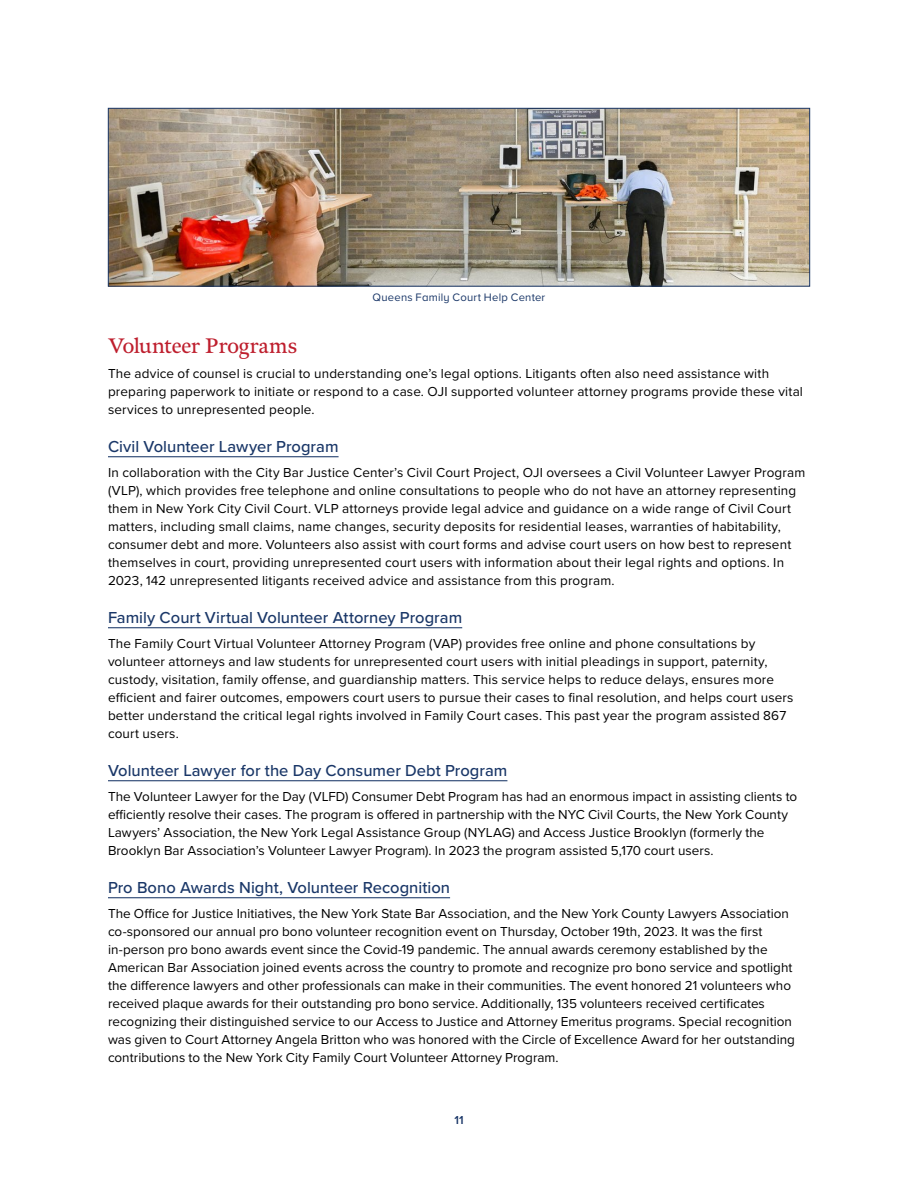
<style>
.page{position:relative;width:918px;height:1188px;background:#fff}
.page>*{position:absolute;margin:0;border:0;box-sizing:border-box;transform-origin:0 0}
.t1{font:21px "Meno Text";letter-spacing:-.005em;color:#be1e2d}
.t2{font:500 16.5px "Proxima Nova";color:#1a3768}
.t3{font:13.5px/18px "Proxima Nova";letter-spacing:.01em;color:#000}
.t4{font:600 12px "Proxima Nova";color:#1a3768}
.t5{font:11.25px "Proxima Nova";letter-spacing:.02em;color:#1a3768}
</style>
<div class="page">
<img style="left:110px;top:110px;width:698px;height:174px">
<div style="left:108px;top:108px;width:702px;height:178px;border:1px solid #1a3768"></div>
<hr style="left:108px;top:456px;width:231px;height:1px;background:#1a3768">
<hr style="left:108px;top:627px;width:354px;height:1px;background:#1a3768">
<hr style="left:108px;top:780px;width:399px;height:1px;background:#1a3768">
<hr style="left:108px;top:897px;width:342px;height:1px;background:#1a3768">
<p class="t5" style="left:373px;top:289px;width:174px">Queens Family Court Help Center</p>
<h1 class="t1" style="left:108px;top:332px;width:191px">Volunteer Programs</h1>
<p class="t3" style="left:108px;top:364px;width:697px">The advice of counsel is crucial to understanding one’s legal options. Litigants often also need assistance with preparing paperwork to initiate or respond to a case. OJI supported volunteer attorney programs provide these vital services to unrepresented people.</p>
<p class="t2" style="left:108px;top:434px;width:232px">Civil Volunteer Lawyer Program</p>
<p class="t3" style="left:108px;top:463px;width:699px">In collaboration with the City Bar Justice Center’s Civil Court Project, OJI oversees a Civil Volunteer Lawyer Program (VLP), which provides free telephone and online consultations to people who do not have an attorney representing them in New York City Civil Court. VLP attorneys provide legal advice and guidance on a wide range of Civil Court matters, including small claims, name changes, security deposits for residential leases, warranties of habitability, consumer debt and more. Volunteers also assist with court forms and advise court users on how best to represent themselves in court, providing unrepresented court users with information about their legal rights and options. In 2023, 142 unrepresented litigants received advice and assistance from this program.</p>
<p class="t2" style="left:108px;top:605px;width:356px">Family Court Virtual Volunteer Attorney Program</p>
<p class="t3" style="left:108px;top:634px;width:687px">The Family Court Virtual Volunteer Attorney Program (VAP) provides free online and phone consultations by volunteer attorneys and law students for unrepresented court users with initial pleadings in support, paternity, custody, visitation, family offense, and guardianship matters. This service helps to reduce delays, ensures more efficient and fairer outcomes, empowers court users to pursue their cases to final resolution, and helps court users better understand the critical legal rights involved in Family Court cases. This past year the program assisted 867 court users.</p>
<p class="t2" style="left:108px;top:758px;width:401px">Volunteer Lawyer for the Day Consumer Debt Program</p>
<p class="t3" style="left:108px;top:787px;width:691px">The Volunteer Lawyer for the Day (VLFD) Consumer Debt Program has had an enormous impact in assisting clients to efficiently resolve their cases. The program is offered in partnership with the NYC Civil Courts, the New York County Lawyers’ Association, the New York Legal Assistance Group (NYLAG) and Access Justice Brooklyn (formerly the Brooklyn Bar Association’s Volunteer Lawyer Program). In 2023 the program assisted 5,170 court users.</p>
<p class="t2" style="left:108px;top:875px;width:344px">Pro Bono Awards Night, Volunteer Recognition</p>
<p class="t3" style="left:108px;top:904px;width:689px">The Office for Justice Initiatives, the New York State Bar Association, and the New York County Lawyers Association co-sponsored our annual pro bono volunteer recognition event on Thursday, October 19th, 2023. It was the first in-person pro bono awards event since the Covid-19 pandemic. The annual awards ceremony established by the American Bar Association joined events across the country to promote and recognize pro bono service and spotlight the difference lawyers and other professionals can make in their communities. The event honored 21 volunteers who received plaque awards for their outstanding pro bono service. Additionally, 135 volunteers received certificates recognizing their distinguished service to our Access to Justice and Attorney Emeritus programs. Special recognition was given to Court Attorney Angela Britton who was honored with the Circle of Excellence Award for her outstanding contributions to the New York City Family Court Volunteer Attorney Program.</p>
<p class="t4" style="left:454px;top:1111px;width:11px">11</p>
</div>
